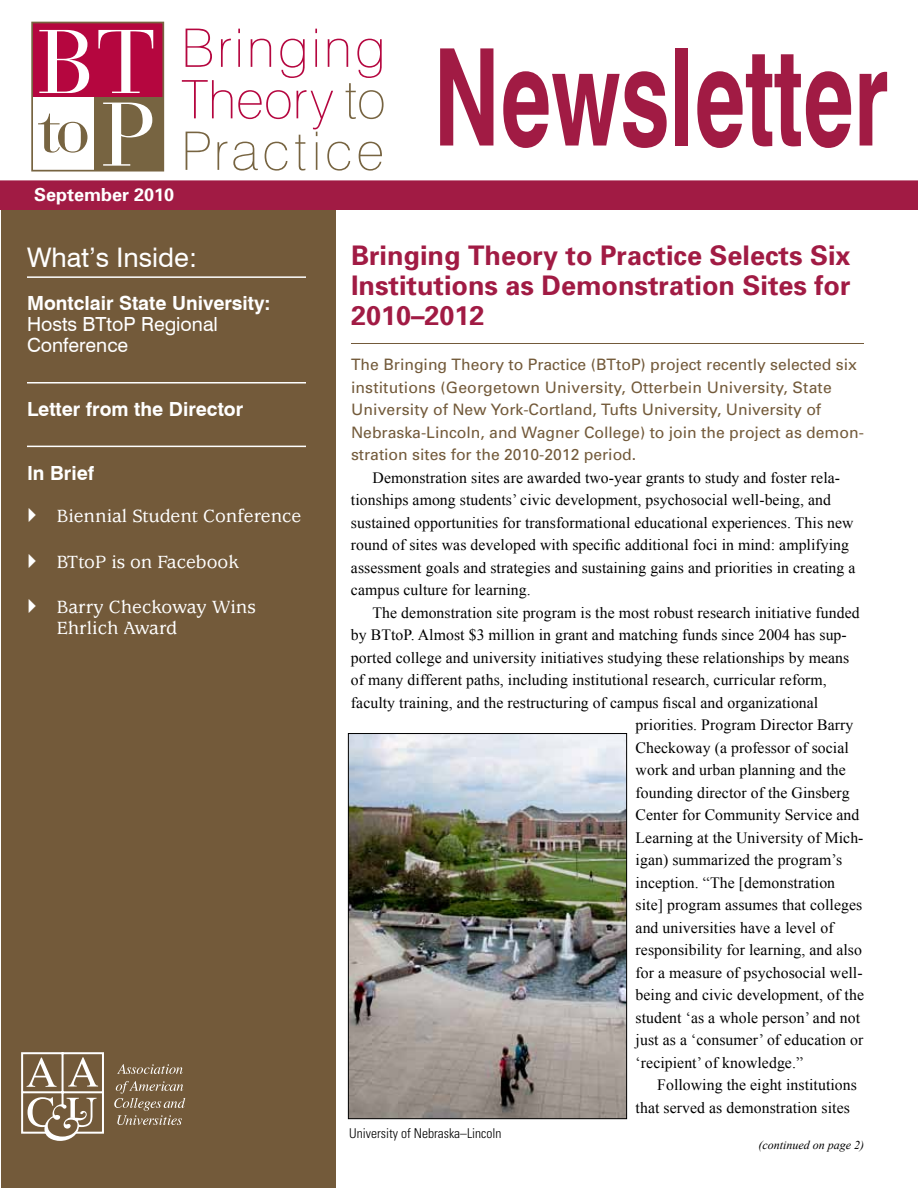
<style>
.page{position:relative;width:918px;height:1188px;background:#fff}
.page>*{position:absolute;margin:0;border:0;box-sizing:border-box;transform-origin:0 0}
.t1{font:700 135px "Swiss 721 BT";color:#a11b44;scale:.67 1}
.t2{font:700 27px/30px "Univers";color:#a11b44;text-align:justify}
.t3{font:27px "Swiss 721 BT";color:#fff}
.t4{font:500 19.5px/21px "Usherwood";color:#fff}
.t5{font:700 19.5px "Swiss 721 BT";color:#fff}
.t6{font:19.5px/21px "Swiss 721 BT";color:#fff}
.t7{font:700 18px "Univers";color:#fff}
.t8{font:15.75px/22.5px "Times New Roman";letter-spacing:.005em;color:#000}
.t9{font:15.75px/22.5px "Univers";color:#735a3a}
.t10{font:300 condensed 13.5px "Univers";color:#000}
.t11{font:italic 12px "Times New Roman";color:#000}
</style>
<div class="page">
<div style="left:1px;top:205px;width:335px;height:983px;background:#735a3a"></div>
<hr style="left:27px;top:276px;width:279px;height:2px;background:#fff">
<hr style="left:27px;top:382px;width:279px;height:2px;background:#fff">
<hr style="left:27px;top:446px;width:279px;height:1px;background:#fff">
<svg style="left:117px;top:1064px;width:66px;height:10px"></svg>
<svg style="left:114px;top:1081px;width:71px;height:44px"></svg>
<svg style="left:21px;top:1052px;width:83px;height:89px"></svg>
<hr style="left:351px;top:343px;width:513px;height:1px;background:#735a3a">
<div style="left:1px;top:181px;width:916px;height:28px;background:#a11b44"></div>
<div style="left:0;top:180px;width:918px;height:30px;border:2px solid #a11b44"></div>
<div style="left:94px;top:97px;width:69px;height:74px;background:#776441"></div>
<div style="left:32px;top:22px;width:131px;height:75px;background:#b5063f"></div>
<div style="left:31px;top:22px;width:133px;height:150px;border:2px solid #776441"></div>
<svg style="left:98px;top:30px;width:55px;height:63px"></svg>
<svg style="left:103px;top:103px;width:49px;height:63px"></svg>
<svg style="left:39px;top:30px;width:50px;height:63px"></svg>
<div style="left:58px;top:122px;width:29px;height:31px;background:#776441;border-radius:50%"></div>
<svg style="left:38px;top:114px;width:43px;height:39px"></svg>
<svg style="left:182px;top:29px;width:202px;height:142px"></svg>
<img style="left:350px;top:735px;width:275px;height:382px">
<div style="left:348px;top:733px;width:279px;height:386px;border:1px solid #000"></div>
<p class="t7" style="left:34px;top:183px;width:142px">September 2010</p>
<h2 class="t3" style="left:27px;top:241px;width:172px">What’s Inside:</h2>
<p class="t5" style="left:27px;top:292px;width:245px">Montclair State University:</p>
<p class="t6" style="left:27px;top:314px;width:193px">Hosts BTtoP Regional<br>Conference</p>
<p class="t5" style="left:27px;top:397px;width:218px">Letter from the Director</p>
<p class="t5" style="left:27px;top:461px;width:69px">In Brief</p>
<p class="t4" style="left:57px;top:506px;width:246px">Biennial Student Conference</p>
<p class="t4" style="left:57px;top:551px;width:184px">BTtoP is on Facebook</p>
<p class="t4" style="left:57px;top:597px;width:200px">Barry Checkoway Wins<br>Ehrlich Award</p>
<h1 class="t1" style="left:433px;top:16px;width:681px">Newsletter</h1>
<h2 class="t2" style="left:351px;top:240px;width:501px">Bringing Theory to Practice Selects Six Institutions as Demonstration Sites for 2010–2012</h2>
<p class="t9" style="left:351px;top:353px;width:514px">The Bringing Theory to Practice (BTtoP) project recently selected six institutions (Georgetown University, Otterbein University, State University of New York-Cortland, Tufts University, University of Nebraska-Lincoln, and Wagner College) to join the project as demon&shy;stration sites for the 2010-2012 period.</p>
<p class="t8" style="left:351px;top:466px;width:506px;text-indent:22px">Demonstration sites are awarded two-year grants to study and foster rela&shy;tionships among students’ civic development, psychosocial well-being, and sustained opportunities for transformational educational experiences. This new round of sites was developed with specific additional foci in mind: amplifying assessment goals and strategies and sustaining gains and priorities in creating a campus culture for learning.</p>
<p class="t8" style="left:373px;top:601px;width:489px">The demonstration site program is the most robust research initiative funded</p>
<p class="t8" style="left:351px;top:623px;width:497px">by BTtoP. Almost $3 million in grant and matching funds since 2004 has sup-</p>
<p class="t8" style="left:351px;top:646px;width:500px">ported college and university initiatives studying these relationships by means</p>
<p class="t8" style="left:351px;top:668px;width:477px">of many different paths, including institutional research, curricular reform,</p>
<p class="t8" style="left:351px;top:691px;width:469px">faculty training, and the restructuring of campus fiscal and organizational</p>
<p class="t8" style="left:636px;top:713px;width:219px">priorities. Program Director Barry</p>
<p class="t8" style="left:636px;top:736px;width:215px">Checkoway (a professor of social</p>
<p class="t8" style="left:636px;top:758px;width:212px">work and urban planning and the</p>
<p class="t8" style="left:636px;top:781px;width:215px">founding director of the Ginsberg</p>
<p class="t8" style="left:636px;top:803px;width:225px">Center for Community Service and</p>
<p class="t8" style="left:636px;top:826px;width:229px">Learning at the University of Mich-</p>
<p class="t8" style="left:636px;top:849px;width:208px">igan) summarized the program’s</p>
<p class="t8" style="left:636px;top:871px;width:201px">inception. “The [demonstration</p>
<p class="t8" style="left:636px;top:894px;width:228px">site] program assumes that colleges</p>
<p class="t8" style="left:636px;top:916px;width:199px">and universities have a level of</p>
<p class="t8" style="left:636px;top:939px;width:228px">responsibility for learning, and also</p>
<p class="t8" style="left:636px;top:961px;width:229px">for a measure of psychosocial well-</p>
<p class="t8" style="left:636px;top:984px;width:230px">being and civic development, of the</p>
<p class="t8" style="left:636px;top:1006px;width:226px">student ‘as a whole person’ and not</p>
<p class="t8" style="left:636px;top:1029px;width:229px">just as a ‘consumer’ of education or</p>
<p class="t8" style="left:636px;top:1051px;width:169px">‘recipient’ of knowledge.”</p>
<p class="t8" style="left:657px;top:1074px;width:201px">Following the eight institutions</p>
<p class="t8" style="left:636px;top:1096px;width:216px">that served as demonstration sites</p>
<p class="t10" style="left:349px;top:1125px;width:154px">University of Nebraska–Lincoln</p>
<p class="t11" style="left:758px;top:1137px;width:107px">(continued on page 2)</p>
</div>
